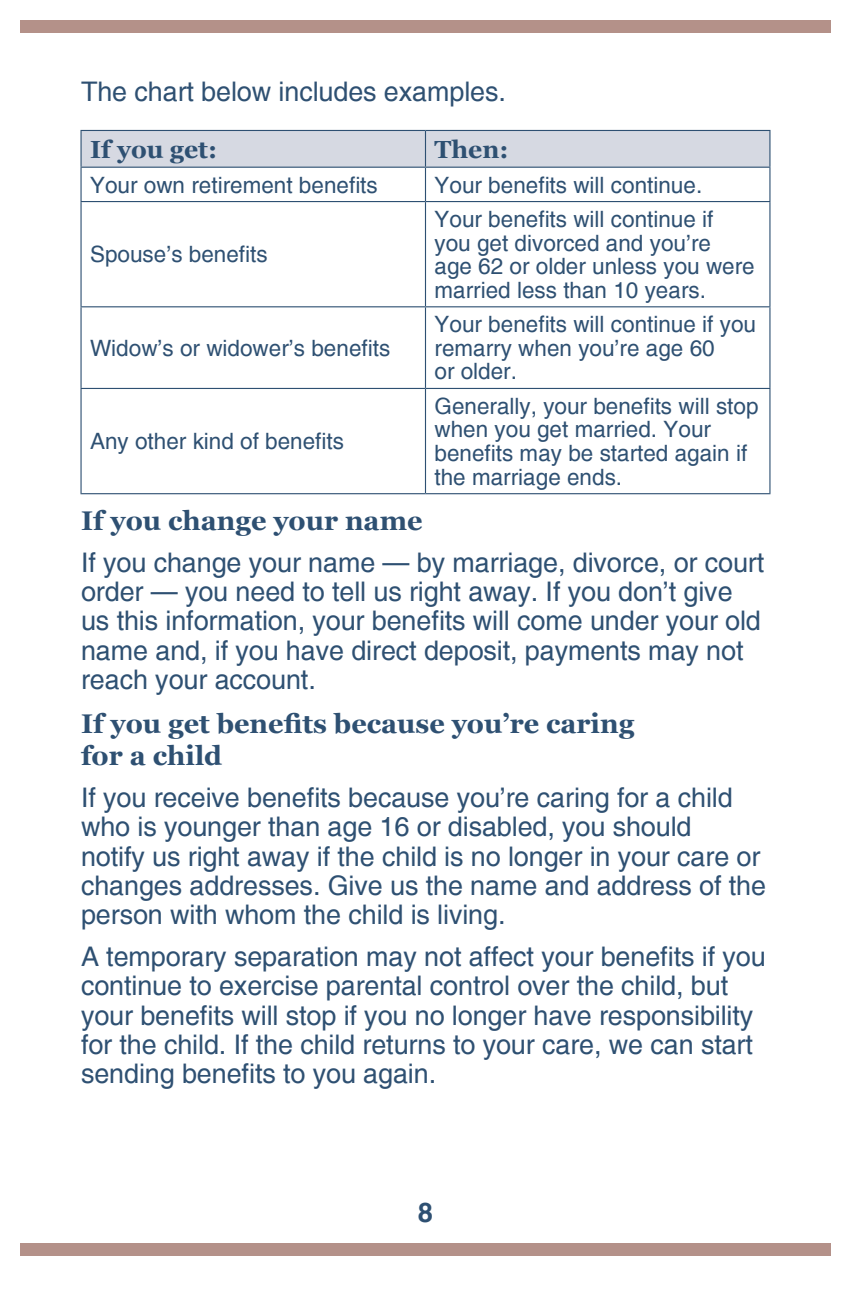
<style>
.page{position:relative;width:851px;height:1296px;background:#fff}
.page>*{position:absolute;margin:0;border:0;box-sizing:border-box;transform-origin:0 0}
.t1{font:27px/29.2px "Helvetica";letter-spacing:-.005em;color:#2e5072}
.t2{font:700 27px/31.5px "Georgia";color:#2e5072}
.t3{font:700 27px "Helvetica";color:#2e5072}
.t4{font:700 24.75px "Georgia";color:#2e5072}
.t5{font:22.5px/23.6px "Helvetica";color:#2e5072}
</style>
<div class="page">
<div style="left:20px;top:1243px;width:810px;height:13px;background:#b49189"></div>
<div style="left:20px;top:20px;width:810px;height:13px;background:#b49189"></div>
<div style="left:82px;top:131px;width:687px;height:36px;background:#d6d9e2"></div>
<hr style="left:80px;top:130px;width:345px;height:1px;background:#2e5072">
<hr style="left:80px;top:131px;width:2px;height:36px;background:#2e5072">
<hr style="left:425px;top:130px;width:345px;height:1px;background:#2e5072">
<hr style="left:425px;top:131px;width:1px;height:36px;background:#2e5072">
<hr style="left:769px;top:131px;width:1px;height:36px;background:#2e5072">
<hr style="left:80px;top:167px;width:345px;height:1px;background:#2e5072">
<hr style="left:80px;top:168px;width:2px;height:33px;background:#2e5072">
<hr style="left:425px;top:167px;width:345px;height:1px;background:#2e5072">
<hr style="left:425px;top:168px;width:1px;height:33px;background:#2e5072">
<hr style="left:769px;top:168px;width:1px;height:33px;background:#2e5072">
<hr style="left:80px;top:201px;width:345px;height:1px;background:#2e5072">
<hr style="left:80px;top:202px;width:2px;height:104px;background:#2e5072">
<hr style="left:425px;top:201px;width:345px;height:1px;background:#2e5072">
<hr style="left:425px;top:202px;width:1px;height:104px;background:#2e5072">
<hr style="left:769px;top:202px;width:1px;height:104px;background:#2e5072">
<hr style="left:80px;top:306px;width:345px;height:1px;background:#2e5072">
<hr style="left:80px;top:307px;width:2px;height:81px;background:#2e5072">
<hr style="left:425px;top:306px;width:345px;height:1px;background:#2e5072">
<hr style="left:425px;top:307px;width:1px;height:81px;background:#2e5072">
<hr style="left:769px;top:307px;width:1px;height:81px;background:#2e5072">
<hr style="left:80px;top:388px;width:345px;height:1px;background:#2e5072">
<hr style="left:80px;top:389px;width:2px;height:104px;background:#2e5072">
<hr style="left:425px;top:388px;width:345px;height:1px;background:#2e5072">
<hr style="left:425px;top:389px;width:1px;height:104px;background:#2e5072">
<hr style="left:769px;top:389px;width:1px;height:104px;background:#2e5072">
<hr style="left:80px;top:493px;width:345px;height:1px;background:#2e5072">
<hr style="left:425px;top:493px;width:345px;height:1px;background:#2e5072">
<p class="t1" style="left:81px;top:78px;width:426px">The chart below includes examples.</p>
<p class="t4" style="left:90px;top:134px;width:129px">If you get:</p>
<p class="t4" style="left:434px;top:134px;width:76px">Then:</p>
<p class="t5" style="left:90px;top:174px;width:289px">Your own retirement benefits</p>
<p class="t5" style="left:434px;top:174px;width:269px">Your benefits will continue.</p>
<p class="t5" style="left:90px;top:243px;width:179px">Spouse’s benefits</p>
<p class="t5" style="left:90px;top:337px;width:302px">Widow’s or widower’s benefits</p>
<p class="t5" style="left:90px;top:430px;width:255px">Any other kind of benefits</p>
<p class="t5" style="left:434px;top:208px;width:322px">Your benefits will continue if you get divorced and you’re<br>age 62 or older unless you were married less than 10 years.</p>
<p class="t5" style="left:434px;top:313px;width:323px">Your benefits will continue if you remarry when you’re age 60<br>or older.</p>
<p class="t5" style="left:434px;top:395px;width:325px">Generally, your benefits will stop when you get married. Your benefits may be started again if the marriage ends.</p>
<h2 class="t2" style="left:81px;top:505px;width:343px">If you change your name</h2>
<p class="t1" style="left:81px;top:549px;width:684px">If you change your name — by marriage, divorce, or court order — you need to tell us right away. If you don’t give us this information, your benefits will come under your old name and, if you have direct deposit, payments may not reach your account.</p>
<h2 class="t2" style="left:81px;top:708px;width:554px">If you get benefits because you’re caring for a child</h2>
<p class="t1" style="left:81px;top:784px;width:686px">If you receive benefits because you’re caring for a child who is younger than age 16 or disabled, you should<br>notify us right away if the child is no longer in your care or changes addresses. Give us the name and address of the person with whom the child is living.</p>
<p class="t1" style="left:81px;top:943px;width:686px">A temporary separation may not affect your benefits if you continue to exercise parental control over the child, but your benefits will stop if you no longer have responsibility for the child. If the child returns to your care, we can start sending benefits to you again.</p>
<p class="t3" style="left:418px;top:1196px;width:17px">8</p>
</div>
